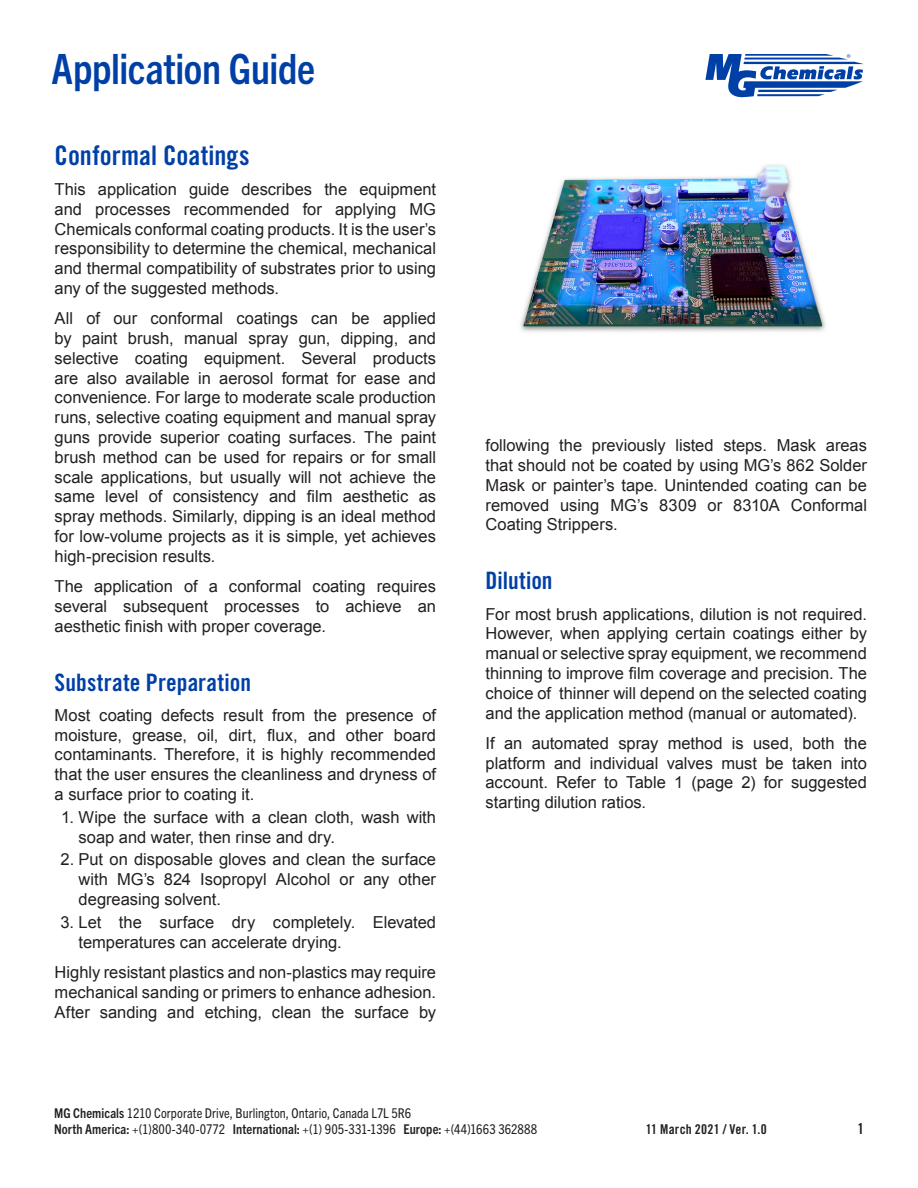
<style>
.page{position:relative;width:918px;height:1188px;background:#fff}
.page>*{position:absolute;margin:0;border:0;box-sizing:border-box;transform-origin:0 0}
.t1{font:700 condensed 41.85px "Trade Gothic Next LT Pro";letter-spacing:-.01em;color:#0040a6}
.Product_Name_Descrip{font:27px "Trade Gothic Bold Cond Twenty";letter-spacing:.005em;color:#0040a6}
.t2{font:24px "Trade Gothic Bold Cond Twenty";letter-spacing:.01em;color:#0040a6}
.Body_Text{font:16.5px/19.8px "Arial";color:#231f20;text-align:justify}
.Numbered_List{font:16.5px/19.8px "Arial";color:#231f20}
.t3{font:15px "Trade Gothic Bold Cond Twenty";color:#231f20}
.t4{font:condensed 13.5px/16.2px "Trade Gothic Next LT Pro";letter-spacing:.005em;color:#231f20}
.t5{font:13.5px "Trade Gothic Bold Cond Twenty";letter-spacing:.015em;color:#231f20}
.s1{font-weight:700}
</style>
<div class="page">
<svg style="left:705px;top:54px;width:159px;height:43px"></svg>
<img style="left:520px;top:165px;width:306px;height:167px">
<h1 class="t1" style="left:52px;top:40px;width:265px">Application Guide</h1>
<p class="Product_Name_Descrip" style="left:55px;top:139px;width:196px">Conformal Coatings</p>
<p class="Body_Text" style="left:55px;top:179px;width:383px">This application guide describes the equipment and processes recommended for applying MG Chemicals conformal coating products. It is the user’s responsibility to determine the chemical, mechanical and thermal compatibility of substrates prior to using any of the suggested methods.</p>
<p class="Body_Text" style="left:55px;top:309px;width:383px">All of our conformal coatings can be applied by paint brush, manual spray gun, dipping, and selective coating equipment. Several products are also available in aerosol format for ease and convenience. For large to moderate scale production runs, selective coating equipment and manual spray guns provide superior coating surfaces. The paint brush method can be used for repairs or for small scale applications, but usually will not achieve the same level of consistency and film aesthetic as spray methods. Similarly, dipping is an ideal method for low-volume projects as it is simple, yet achieves high-precision results.</p>
<p class="Body_Text" style="left:55px;top:577px;width:383px">The application of a conformal coating requires several subsequent processes to achieve an aesthetic finish with proper coverage.</p>
<h2 class="t2" style="left:55px;top:667px;width:198px">Substrate Preparation</h2>
<p class="Body_Text" style="left:55px;top:705px;width:383px">Most coating defects result from the presence of moisture, grease, oil, dirt, flux, and other board contaminants. Therefore, it is highly recommended that the user ensures the cleanliness and dryness of a surface prior to coating it.</p>
<p class="Numbered_List" style="left:79px;top:807px;width:359px;text-indent:-17px">1. Wipe the surface with a clean cloth, wash with soap and water, then rinse and dry.</p>
<p class="Numbered_List" style="left:79px;top:850px;width:359px;text-align:justify;text-indent:-18px">2. Put on disposable gloves and clean the surface with MG’s 824 Isopropyl Alcohol or any other degreasing solvent.</p>
<p class="Numbered_List" style="left:79px;top:912px;width:359px;text-indent:-18px">3. Let the surface dry completely. Elevated temperatures can accelerate drying.</p>
<p class="Body_Text" style="left:55px;top:962px;width:383px">Highly resistant plastics and non-plastics may require mechanical sanding or primers to enhance adhesion.<br>After sanding and etching, clean the surface by</p>
<p class="Body_Text" style="left:486px;top:436px;width:383px">following the previously listed steps. Mask areas that should not be coated by using MG’s 862 Solder Mask or painter’s tape. Unintended coating can be removed using MG’s 8309 or 8310A Conformal Coating Strippers.</p>
<h2 class="t2" style="left:486px;top:566px;width:69px">Dilution</h2>
<p class="Body_Text" style="left:486px;top:604px;width:383px">For most brush applications, dilution is not required.<br>However, when applying certain coatings either by manual or selective spray equipment, we recommend thinning to improve film coverage and precision. The choice of thinner will depend on the selected coating and the application method (manual or automated).</p>
<p class="Body_Text" style="left:486px;top:733px;width:383px">If an automated spray method is used, both the platform and individual valves must be taken into account. Refer to Table 1 (page 2) for suggested starting dilution ratios.</p>
<p class="t4" style="left:54px;top:1104px;width:485px"><span class="s1">MG Chemicals</span> 1210 Corporate Drive, Burlington, Ontario, Canada L7L 5R6<br><span class="s1">North America:</span> +(1)800-340-0772 <span class="s1">International:</span> +(1) 905-331-1396 <span class="s1">Europe:</span> +(44)1663 362888</p>
<p class="t5" style="left:646px;top:1121px;width:123px">11 March 2021 / Ver. 1.0</p>
<p class="t3" style="left:857px;top:1120px;width:8px">1</p>
</div>
